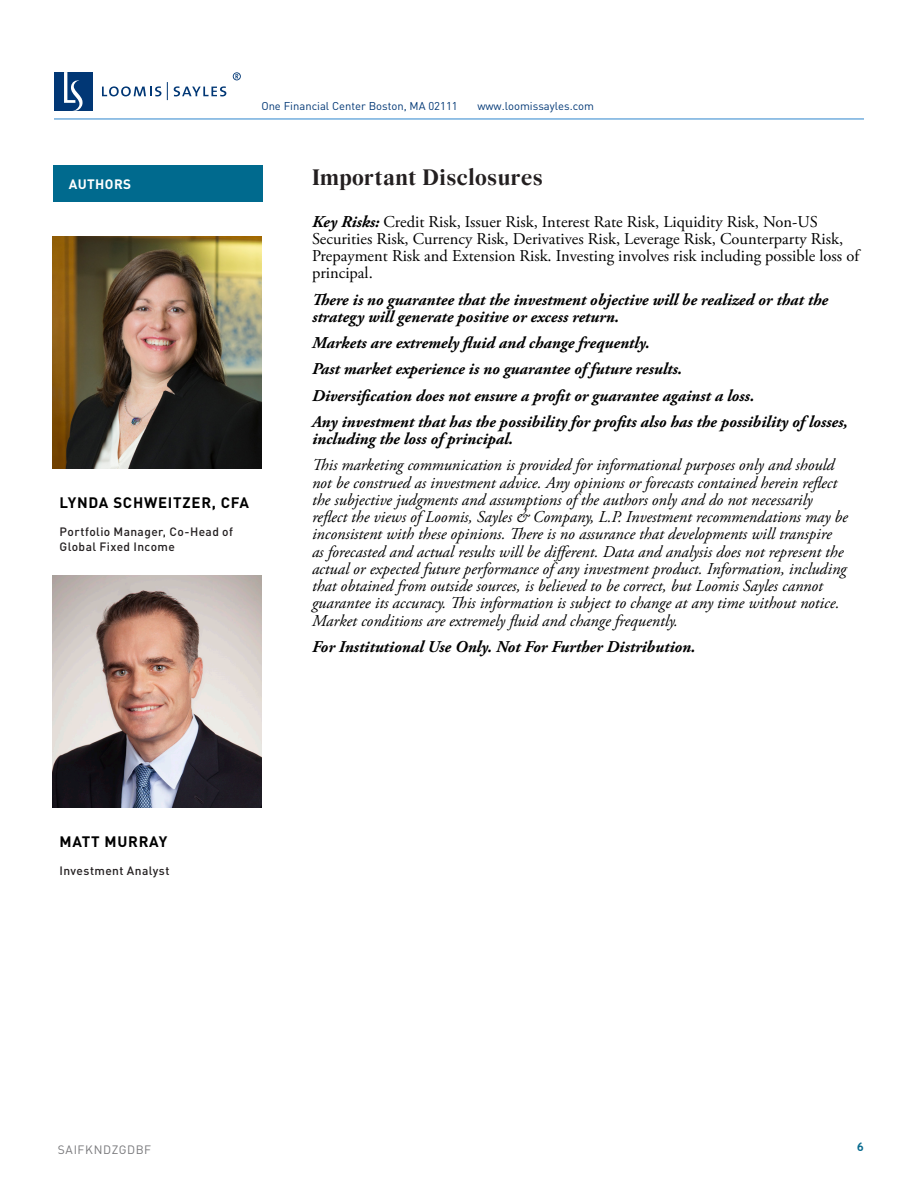
<style>
.page{position:relative;width:918px;height:1188px;background:#fff}
.page>*{position:absolute;margin:0;border:0;box-sizing:border-box;transform-origin:0 0}
.Section_Header{font:700 24px "Wremena";letter-spacing:.015em;color:#231f20}
.Legal_Disclosure{font:italic 16.5px/17.2px "Adobe Garamond Pro";color:#000}
.Legal_Disclosure-2{font:italic 700 16.5px/17.2px "Adobe Garamond Pro";color:#000}
.Legal_Disclosure-3{font:16.5px/17.2px "Adobe Garamond Pro";color:#000}
.Intro_Paragraph{font:700 15px "DINOT";letter-spacing:.05em;color:#000}
.t1{font:700 13.5px "DINOT";letter-spacing:.03em;color:#fff}
.Intro_Paragraph-2{font:500 12px/15px "DINOT";letter-spacing:.03em;color:#231f20}
.Name{font:12px "DINOT";letter-spacing:.045em;color:#77777a}
.t2{font:700 12px "Trebuchet MS";color:#086b8f}
.t3{font:11.25px "DINOT";color:#013775}
.s1{font-weight:700;font-style:italic}
</style>
<div class="page">
<div style="left:53px;top:165px;width:209px;height:37px;background:#006a8e"></div>
<img style="left:53px;top:236px;width:209px;height:233px">
<img style="left:53px;top:575px;width:209px;height:233px">
<hr style="left:54px;top:118px;width:810px;height:2px;background:#73aede">
<div style="left:54px;top:72px;width:39px;height:39px;background:#013775"></div>
<svg style="left:64px;top:72px;width:19px;height:39px"></svg>
<svg style="left:102px;top:86px;width:59px;height:10px"></svg>
<svg style="left:174px;top:86px;width:52px;height:10px"></svg>
<svg style="left:167px;top:82px;width:1px;height:18px"></svg>
<svg style="left:233px;top:72px;width:8px;height:8px"></svg>
<p class="t3" style="left:261px;top:99px;width:198px">One Financial Center Boston, MA 02111</p>
<p class="t3" style="left:477px;top:99px;width:118px">www.loomissayles.com</p>
<p class="t1" style="left:69px;top:175px;width:64px">AUTHORS</p>
<p class="Intro_Paragraph" style="left:60px;top:493px;width:191px">LYNDA SCHWEITZER, CFA</p>
<p class="Intro_Paragraph-2" style="left:60px;top:524px;width:175px">Portfolio Manager, Co-Head of<br>Global Fixed Income</p>
<p class="Section_Header" style="left:312px;top:164px;width:232px">Important Disclosures</p>
<p class="Legal_Disclosure-3" style="left:312px;top:213px;width:549px"><span class="s1">Key Risks:</span> Credit Risk, Issuer Risk, Interest Rate Risk, Liquidity Risk, Non-US Securities Risk, Currency Risk, Derivatives Risk, Leverage Risk, Counterparty Risk, Prepayment Risk and Extension Risk. Investing involves risk including possible loss of principal.</p>
<p class="Legal_Disclosure-2" style="left:312px;top:291px;width:518px">There is no guarantee that the investment objective will be realized or that the strategy will generate positive or excess return.</p>
<p class="Legal_Disclosure-2" style="left:312px;top:334px;width:339px">Markets are extremely fluid and change frequently.</p>
<p class="Legal_Disclosure-2" style="left:312px;top:361px;width:372px">Past market experience is no guarantee of future results.</p>
<p class="Legal_Disclosure-2" style="left:312px;top:387px;width:444px">Diversification does not ensure a profit or guarantee against a loss.</p>
<p class="Legal_Disclosure-2" style="left:312px;top:413px;width:537px">Any investment that has the possibility for profits also has the possibility of losses, including the loss of principal.</p>
<p class="Legal_Disclosure" style="left:312px;top:457px;width:537px">This marketing communication is provided for informational purposes only and should not be construed as investment advice. Any opinions or forecasts contained herein reflect the subjective judgments and assumptions of the authors only and do not necessarily reflect the views of Loomis, Sayles &amp; Company, L.P. Investment recommendations may be inconsistent with these opinions. There is no assurance that developments will transpire<br>as forecasted and actual results will be different. Data and analysis does not represent the actual or expected future performance of any investment product. Information, including that obtained from outside sources, is believed to be correct, but Loomis Sayles cannot guarantee its accuracy. This information is subject to change at any time without notice.<br>Market conditions are extremely fluid and change frequently.</p>
<p class="Legal_Disclosure-2" style="left:312px;top:638px;width:385px">For Institutional Use Only. Not For Further Distribution.</p>
<p class="Intro_Paragraph" style="left:60px;top:832px;width:109px">MATT MURRAY</p>
<p class="Intro_Paragraph-2" style="left:60px;top:863px;width:111px">Investment Analyst</p>
<p class="Name" style="left:58px;top:1142px;width:95px">SAIFKNDZGDBF</p>
<p class="t2" style="left:857px;top:1140px;width:9px">6</p>
</div>
